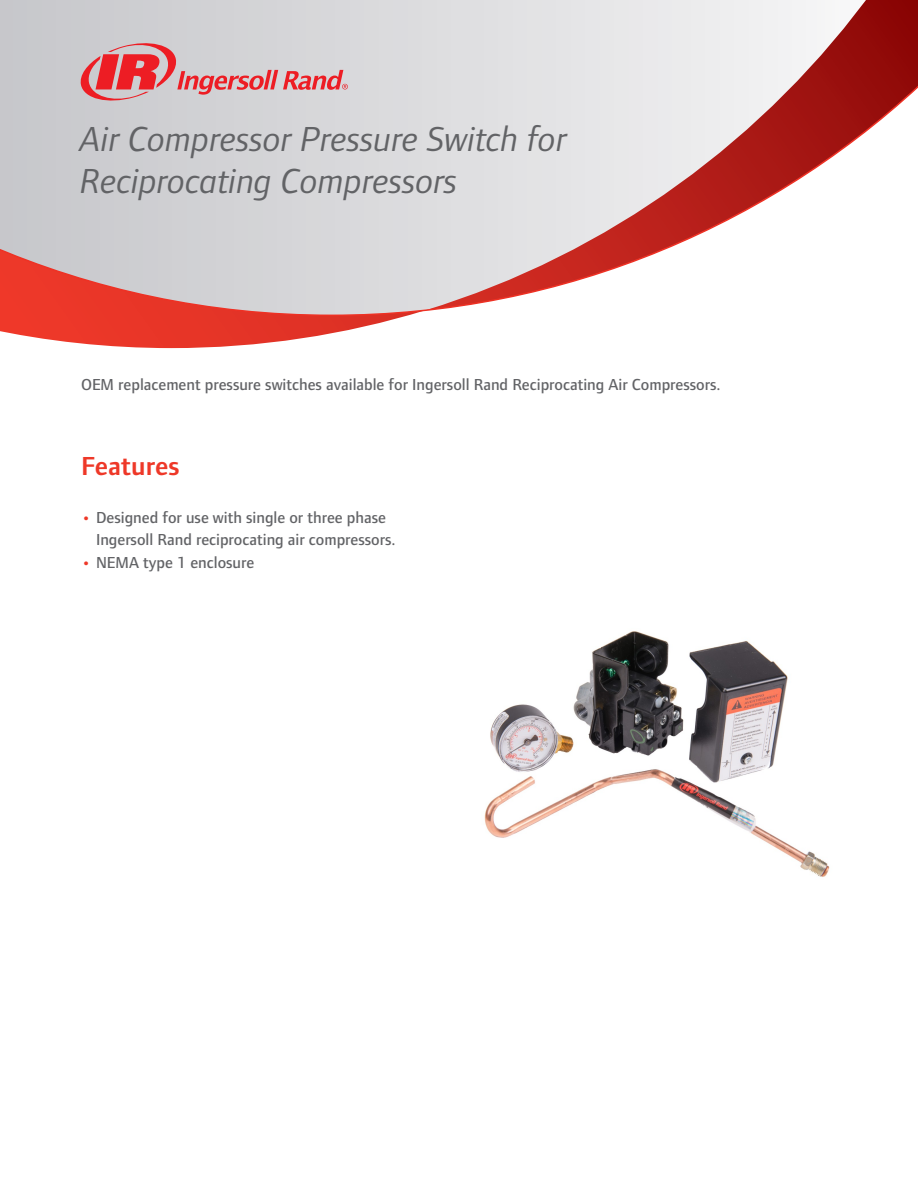
<style>
.page{position:relative;width:918px;height:1188px;background:#fff}
.page>*{position:absolute;margin:0;border:0;box-sizing:border-box;transform-origin:0 0}
.t1{font:italic 36px/41.5px "Foundry Form Sans";color:#626366}
.t2{font:600 27px "Foundry Form Sans";color:#ee3828}
.t3{font:500 16.5px/21.5px "Foundry Form Sans";color:#626366}
.s1{font-weight:700;color:#ee3828}
</style>
<div class="page">
<svg style="left:0;top:0;width:918px;height:348px"></svg>
<svg style="left:0;top:71px;width:918px;height:245px"></svg>
<svg style="left:81px;top:43px;width:267px;height:58px;background:#d8a4a8"></svg>
<img style="left:484px;top:631px;width:346px;height:246px">
<h1 class="t1" style="left:80px;top:119px;width:488px">Air Compressor Pressure Switch for<br>Reciprocating Compressors</h1>
<p class="t3" style="left:81px;top:374px;width:641px">OEM replacement pressure switches available for Ingersoll Rand Reciprocating Air Compressors.</p>
<h2 class="t2" style="left:81px;top:451px;width:100px">Features</h2>
<p class="t3" style="left:96px;top:508px;width:301px;text-indent:-15px"><span class="s1">•</span> Designed for use with single or three phase<br>Ingersoll Rand reciprocating air compressors.</p>
<p class="t3" style="left:81px;top:553px;width:175px"><span class="s1">•</span> NEMA type 1 enclosure</p>
</div>
